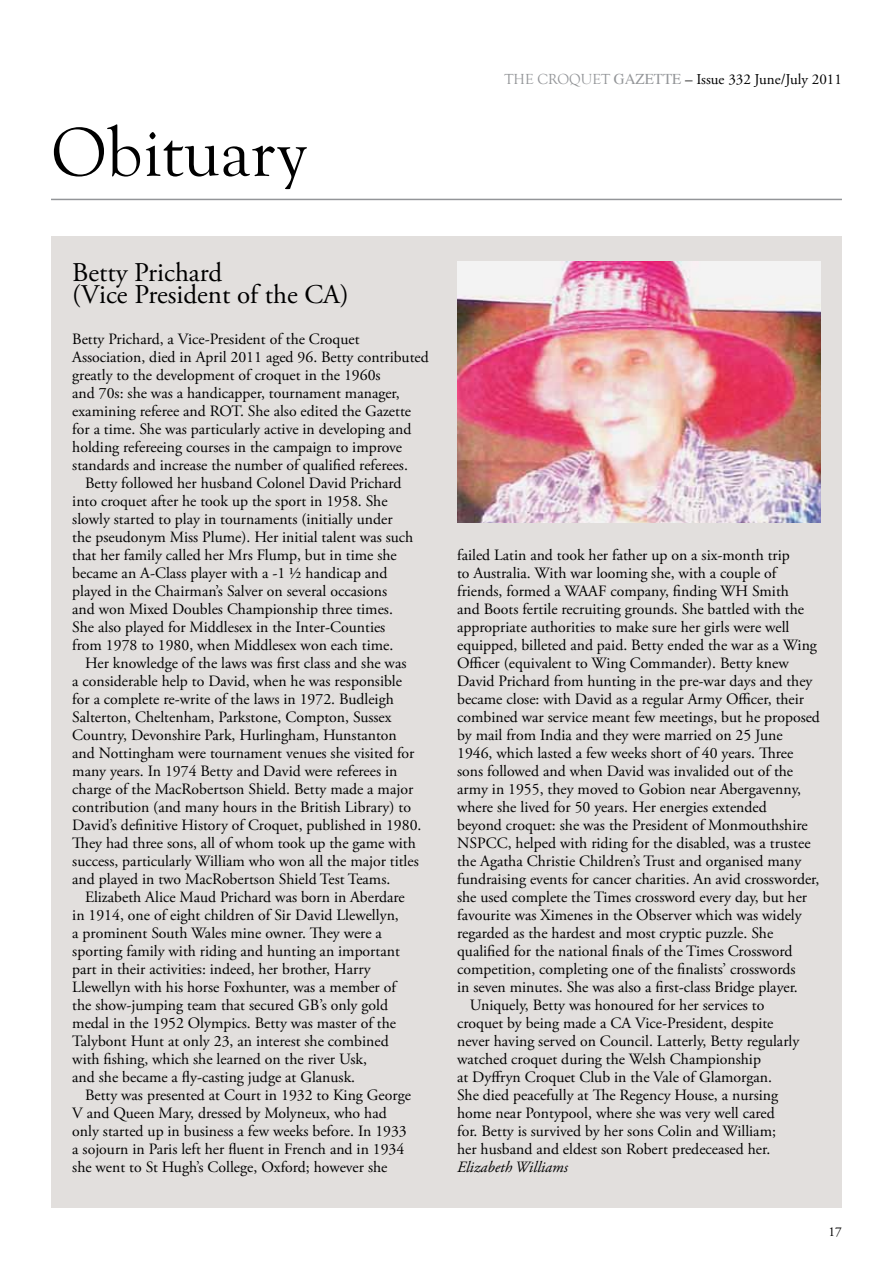
<style>
.page{position:relative;width:893px;height:1263px;background:#fff}
.page>*{position:absolute;margin:0;border:0;box-sizing:border-box;transform-origin:0 0}
.t1{font:71.25px "Goudy Old Style T";color:#000}
.t2{font:27px/22.5px "Adobe Garamond Pro";color:#000}
.t3{font:15.75px/18px "Adobe Garamond Pro";color:#000}
.t4{font:italic 15.75px "Adobe Garamond Pro";color:#000}
.t5{font:15px "Adobe Garamond Pro";color:#000}
.t6{font:13.5px "Adobe Garamond Pro";color:#000}
.s1{font-family:"Goudy Old Style T";color:#939598}
.s2{font-family:"Times";color:#939598}
</style>
<div class="page">
<div style="left:51px;top:236px;width:791px;height:972px;background:#e2dfdd"></div>
<img style="left:457px;top:261px;width:364px;height:262px">
<hr style="left:51px;top:199px;width:791px;height:1px;background:#939598">
<h1 class="t1" style="left:51px;top:113px;width:256px">Obituary</h1>
<p class="t5" style="left:504px;top:70px;width:339px"><span class="s1">THE CROQUET</span> <span class="s2">GAZETTE</span> – Issue 332 June/July 2011</p>
<h2 class="t2" style="left:72px;top:262px;width:278px">Betty Prichard<br>(Vice President of the CA)</h2>
<p class="t3" style="left:72px;top:330px;width:358px">Betty Prichard, a Vice-President of the Croquet Association, died in April 2011 aged 96. Betty contributed greatly to the development of croquet in the 1960s<br>and 70s: she was a handicapper, tournament manager, examining referee and ROT</p>
<p class="t3" style="left:240px;top:402px;width:173px">. She also edited the Gazette</p>
<p class="t3" style="left:72px;top:420px;width:341px">for a time. She was particularly active in developing and</p>
<p class="t3" style="left:72px;top:438px;width:331px">holding refereeing courses in the campaign to improve</p>
<p class="t3" style="left:72px;top:456px;width:337px">standards and increase the number of qualified referees.</p>
<p class="t3" style="left:85px;top:474px;width:318px">Betty followed her husband Colonel David Prichard</p>
<p class="t3" style="left:72px;top:492px;width:317px">into croquet after he took up the sport in 1958. She</p>
<p class="t3" style="left:72px;top:510px;width:322px">slowly started to play in tournaments (initially under</p>
<p class="t3" style="left:72px;top:528px;width:343px">the pseudonym Miss Plume). Her initial talent was such</p>
<p class="t3" style="left:72px;top:546px;width:326px">that her family called her Mrs Flump, but in time she</p>
<p class="t3" style="left:72px;top:564px;width:317px">became an A-Class player with a -1 ½ handicap and</p>
<p class="t3" style="left:72px;top:582px;width:316px">played in the Chairman’s Salver on several occasions</p>
<p class="t3" style="left:72px;top:600px;width:322px">and won Mixed Doubles Championship three times.</p>
<p class="t3" style="left:72px;top:618px;width:315px">She also played for Middlesex in the Inter-Counties</p>
<p class="t3" style="left:72px;top:636px;width:322px">from 1978 to 1980, when Middlesex won each time.</p>
<p class="t3" style="left:85px;top:654px;width:323px">Her knowledge of the laws was first class and she was</p>
<p class="t3" style="left:72px;top:672px;width:331px">a considerable help to David, when he was responsible</p>
<p class="t3" style="left:72px;top:690px;width:323px">for a complete re-write of the laws in 1972. Budleigh</p>
<p class="t3" style="left:72px;top:708px;width:321px">Salterton, Cheltenham, Parkstone, Compton, Sussex</p>
<p class="t3" style="left:72px;top:726px;width:326px">Country, Devonshire Park, Hurlingham, Hunstanton</p>
<p class="t3" style="left:72px;top:744px;width:344px">and Nottingham were tournament venues she visited for</p>
<p class="t3" style="left:72px;top:762px;width:327px">many years. In 1974 Betty and David were referees in</p>
<p class="t3" style="left:72px;top:780px;width:342px">charge of the MacRobertson Shield. Betty made a major</p>
<p class="t3" style="left:72px;top:798px;width:340px">contribution (and many hours in the British Library) to</p>
<p class="t3" style="left:72px;top:816px;width:351px">David’s definitive History of Croquet, published in 1980.</p>
<p class="t3" style="left:72px;top:834px;width:345px">They had three sons, all of whom took up the game with</p>
<p class="t3" style="left:72px;top:852px;width:348px">success, particularly William who won all the major titles</p>
<p class="t3" style="left:72px;top:870px;width:320px">and played in two MacRobertson Shield Test Teams.</p>
<p class="t3" style="left:85px;top:888px;width:321px">Elizabeth Alice Maud Prichard was born in Aberdare</p>
<p class="t3" style="left:72px;top:906px;width:328px">in 1914, one of eight children of Sir David Llewellyn,</p>
<p class="t3" style="left:72px;top:924px;width:311px">a prominent South Wales mine owner. They were a</p>
<p class="t3" style="left:72px;top:942px;width:329px">sporting family with riding and hunting an important</p>
<p class="t3" style="left:72px;top:960px;width:300px">part in their activities: indeed, her brother, Harry</p>
<p class="t3" style="left:72px;top:978px;width:325px">Llewellyn with his horse Foxhunter, was a member of</p>
<p class="t3" style="left:72px;top:996px;width:317px">the show‑jumping team that secured GB’s only gold</p>
<p class="t3" style="left:72px;top:1014px;width:325px">medal in the 1952 Olympics. Betty was master of the</p>
<p class="t3" style="left:72px;top:1032px;width:318px">Talybont Hunt at only 23, an interest she combined</p>
<p class="t3" style="left:72px;top:1050px;width:296px">with fishing, which she learned on the river Usk,</p>
<p class="t3" style="left:72px;top:1068px;width:284px">and she became a fly‑casting judge at Glanusk.</p>
<p class="t3" style="left:85px;top:1086px;width:327px">Betty was presented at Court in 1932 to King George</p>
<p class="t3" style="left:72px;top:1104px;width:316px">V and Queen Mary, dressed by Molyneux, who had</p>
<p class="t3" style="left:72px;top:1122px;width:336px">only started up in business a few weeks before. In 1933</p>
<p class="t3" style="left:72px;top:1140px;width:334px">a sojourn in Paris left her fluent in French and in 1934</p>
<p class="t3" style="left:72px;top:1158px;width:317px">she went to St Hugh’s College, Oxford; however she</p>
<p class="t3" style="left:457px;top:546px;width:334px">failed Latin and took her father up on a six-month trip</p>
<p class="t3" style="left:457px;top:564px;width:321px">to Australia. With war looming she, with a couple of</p>
<p class="t3" style="left:457px;top:582px;width:333px">friends, formed a WAAF company, finding WH Smith</p>
<p class="t3" style="left:457px;top:600px;width:349px">and Boots fertile recruiting grounds. She battled with the</p>
<p class="t3" style="left:457px;top:618px;width:334px">appropriate authorities to make sure her girls were well</p>
<p class="t3" style="left:457px;top:636px;width:361px">equipped, billeted and paid. Betty ended the war as a Wing</p>
<p class="t3" style="left:457px;top:654px;width:333px">Officer (equivalent to Wing Commander). Betty knew</p>
<p class="t3" style="left:457px;top:672px;width:357px">David Prichard from hunting in the pre-war days and they</p>
<p class="t3" style="left:457px;top:690px;width:348px">became close: with David as a regular Army Officer, their</p>
<p class="t3" style="left:457px;top:708px;width:364px">combined war service meant few meetings, but he proposed</p>
<p class="t3" style="left:457px;top:726px;width:327px">by mail from India and they were married on 25 June</p>
<p class="t3" style="left:457px;top:744px;width:338px">1946, which lasted a few weeks short of 40 years. Three</p>
<p class="t3" style="left:457px;top:762px;width:338px">sons followed and when David was invalided out of the</p>
<p class="t3" style="left:457px;top:780px;width:346px">army in 1955, they moved to Gobion near Abergavenny,</p>
<p class="t3" style="left:457px;top:798px;width:311px">where she lived for 50 years. Her energies extended</p>
<p class="t3" style="left:457px;top:816px;width:352px">beyond croquet: she was the President of Monmouthshire</p>
<p class="t3" style="left:457px;top:834px;width:355px">NSPCC, helped with riding for the disabled, was a trustee</p>
<p class="t3" style="left:457px;top:852px;width:346px">the Agatha Christie Children’s Trust and organised many</p>
<p class="t3" style="left:457px;top:870px;width:364px">fundraising events for cancer charities. An avid crossworder,</p>
<p class="t3" style="left:457px;top:888px;width:351px">she used complete the Times crossword every day, but her</p>
<p class="t3" style="left:457px;top:906px;width:346px">favourite was Ximenes in the Observer which was widely</p>
<p class="t3" style="left:457px;top:924px;width:318px">regarded as the hardest and most cryptic puzzle. She</p>
<p class="t3" style="left:457px;top:942px;width:337px">qualified for the national finals of the Times Crossword</p>
<p class="t3" style="left:457px;top:960px;width:340px">competition, completing one of the finalists’ crosswords</p>
<p class="t3" style="left:457px;top:978px;width:342px">in seven minutes. She was also a first‑class Bridge player.</p>
<p class="t3" style="left:470px;top:996px;width:296px">Uniquely, Betty was honoured for her services to</p>
<p class="t3" style="left:457px;top:1014px;width:318px">croquet by being made a CA Vice-President, despite</p>
<p class="t3" style="left:457px;top:1032px;width:344px">never having served on Council. Latterly, Betty regularly</p>
<p class="t3" style="left:457px;top:1050px;width:305px">watched croquet during the Welsh Championship</p>
<p class="t3" style="left:457px;top:1068px;width:316px">at Dyffryn Croquet Club in the Vale of Glamorgan.</p>
<p class="t3" style="left:457px;top:1086px;width:323px">She died peacefully at The Regency House, a nursing</p>
<p class="t3" style="left:457px;top:1104px;width:319px">home near Pontypool, where she was very well cared</p>
<p class="t3" style="left:457px;top:1122px;width:320px">for. Betty is survived by her sons Colin and William;</p>
<p class="t3" style="left:457px;top:1140px;width:315px">her husband and eldest son Robert predeceased her.</p>
<p class="t4" style="left:457px;top:1157px;width:112px">Elizabeth Williams</p>
<p class="t6" style="left:828px;top:1223px;width:15px">17</p>
</div>
